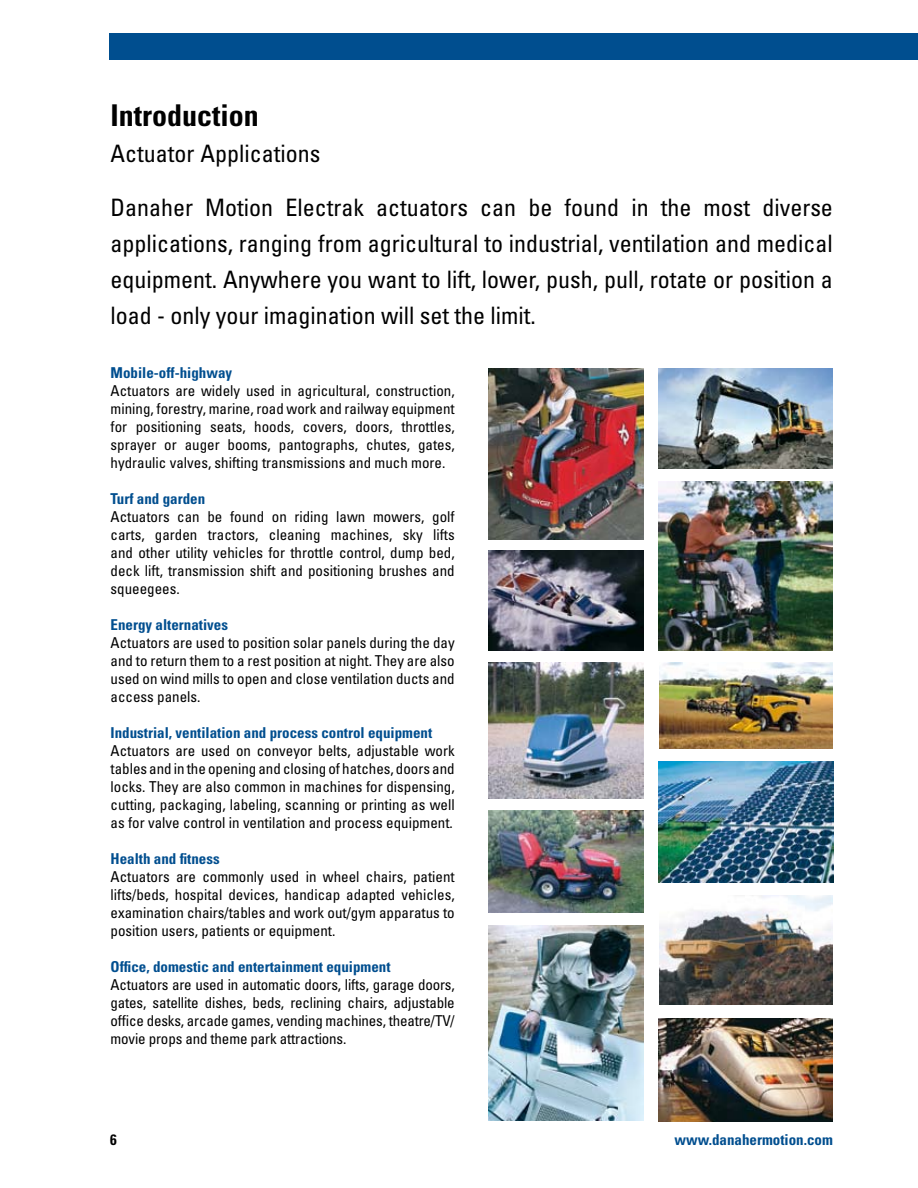
<style>
.page{position:relative;width:918px;height:1188px;background:#fff}
.page>*{position:absolute;margin:0;border:0;box-sizing:border-box;transform-origin:0 0}
.t1{font:700 condensed 30px "Univers";color:#000}
.t2{font:condensed 24px/36px "Univers";color:#000;text-align:justify}
.t3{font:condensed 15px/18px "Univers";color:#000;text-align:justify}
.t4{font:700 condensed 15px "Univers";color:#004e8f}
</style>
<div class="page">
<img style="left:659px;top:369px;width:174px;height:99px">
<img style="left:659px;top:482px;width:174px;height:168px">
<img style="left:659px;top:663px;width:174px;height:86px">
<img style="left:489px;top:551px;width:154px;height:100px">
<img style="left:489px;top:662px;width:154px;height:136px">
<img style="left:489px;top:810px;width:155px;height:102px">
<img style="left:659px;top:896px;width:174px;height:109px">
<img style="left:658px;top:1018px;width:175px;height:103px">
<img style="left:489px;top:926px;width:154px;height:195px">
<img style="left:659px;top:762px;width:174px;height:121px">
<img style="left:489px;top:369px;width:155px;height:171px">
<div style="left:110px;top:33px;width:808px;height:27px;background:#004e8f"></div>
<h1 class="t1" style="left:111px;top:97px;width:150px">Introduction</h1>
<h2 class="t2" style="left:111px;top:135px;width:211px">Actuator Applications</h2>
<p class="t2" style="left:111px;top:189px;width:724px">Danaher Motion Electrak actuators can be found in the most diverse applications, ranging from agricultural to industrial, ventilation and medical equipment. Anywhere you want to lift, lower, push, pull, rotate or position a load - only your imagination will set the limit.</p>
<p class="t4" style="left:111px;top:363px;width:123px">Mobile-off-highway</p>
<p class="t3" style="left:111px;top:381px;width:346px">Actuators are widely used in agricultural, construction, mining, forestry, marine, road work and railway equipment for positioning seats, hoods, covers, doors, throttles, sprayer or auger booms, pantographs, chutes, gates, hydraulic valves, shifting transmissions and much more.</p>
<p class="t4" style="left:111px;top:489px;width:96px">Turf and garden</p>
<p class="t3" style="left:111px;top:507px;width:346px">Actuators can be found on riding lawn mowers, golf carts, garden tractors, cleaning machines, sky lifts and other utility vehicles for throttle control, dump bed, deck lift, transmission shift and positioning brushes and squeegees.</p>
<p class="t4" style="left:111px;top:615px;width:119px">Energy alternatives</p>
<p class="t3" style="left:111px;top:633px;width:346px">Actuators are used to position solar panels during the day and to return them to a rest position at night. They are also used on wind mills to open and close ventilation ducts and access panels.</p>
<p class="t4" style="left:111px;top:723px;width:323px">Industrial, ventilation and process control equipment</p>
<p class="t3" style="left:111px;top:741px;width:346px">Actuators are used on conveyor belts, adjustable work tables and in the opening and closing of hatches, doors and locks. They are also common in machines for dispensing, cutting, packaging, labeling, scanning or printing as well as for valve control in ventilation and process equipment.</p>
<p class="t4" style="left:111px;top:849px;width:111px">Health and fitness</p>
<p class="t3" style="left:111px;top:867px;width:346px">Actuators are commonly used in wheel chairs, patient lifts/beds, hospital devices, handicap adapted vehicles, examination chairs/tables and work out/gym apparatus to position users, patients or equipment.</p>
<p class="t4" style="left:111px;top:957px;width:281px">Office, domestic and entertainment equipment</p>
<p class="t3" style="left:111px;top:975px;width:346px">Actuators are used in automatic doors, lifts, garage doors, gates, satellite dishes, beds, reclining chairs, adjustable office desks, arcade games, vending machines, theatre/TV/ movie props and theme park attractions.</p>
<p class="t4" style="left:674px;top:1130px;width:160px">www.danahermotion.com</p>
</div>
